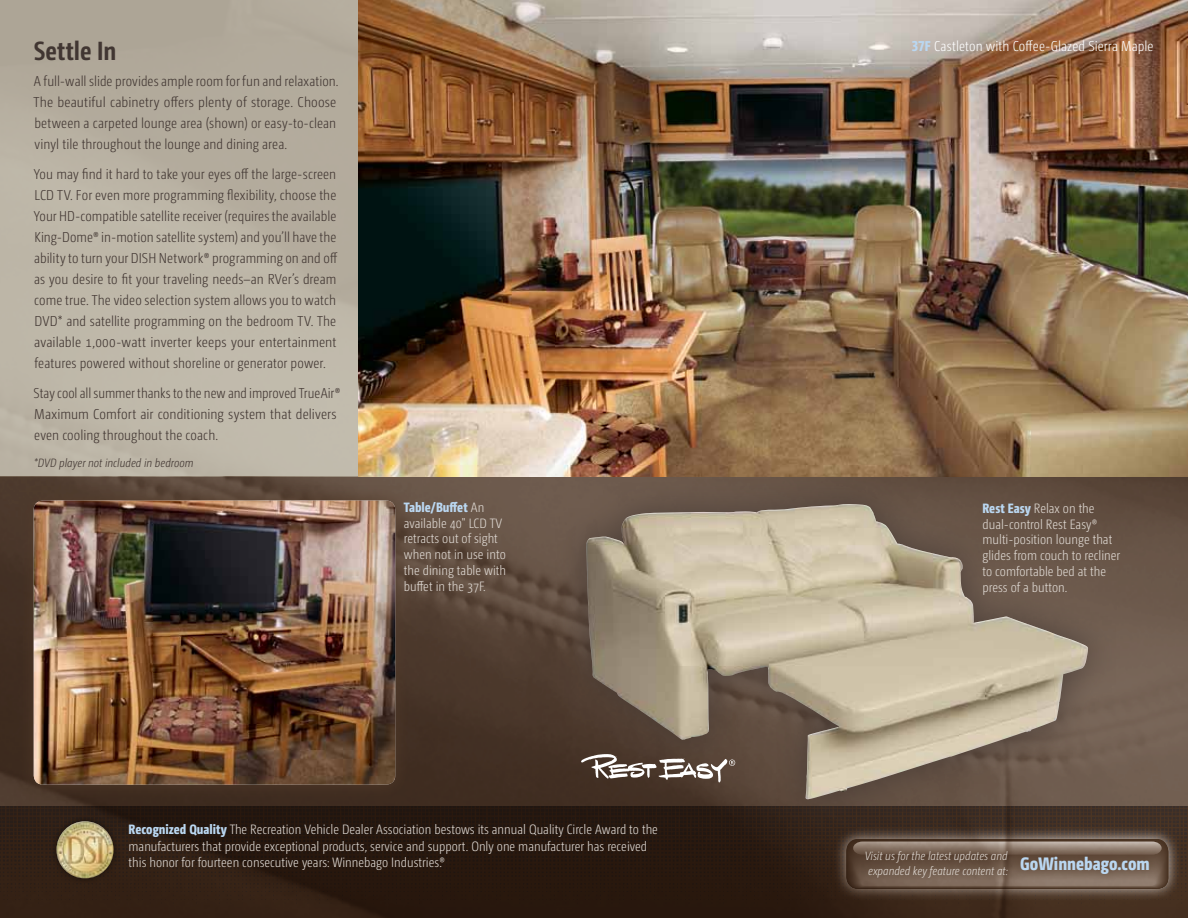
<style>
.page{position:relative;width:1188px;height:918px;background:#fff}
.page>*{position:absolute;margin:0;border:0;box-sizing:border-box;transform-origin:0 0}
.t1{font:700 26.25px "Camingo Dos Pro Cd";letter-spacing:.005em;color:#413632}
.t2{font:800 18px "Camingo Dos Pro Cd";color:#bad7f1}
.t3{font:300 14.25px/21px "Camingo Dos Pro Cd";letter-spacing:.005em;color:#413632}
.t4{font:300 14.25px "Camingo Dos Pro Cd";letter-spacing:.01em;color:#fff}
.t5{font:300 13.5px/15.8px "Camingo Dos Pro Cd";color:#e0dad4}
.t6{font:italic 300 12px/14.4px "Camingo Dos Pro Cd";color:#e0dad4}
.t7{font:italic 300 12px "Camingo Dos Pro Cd";color:#413632}
.s1{font-weight:800;color:#bad7f1}
</style>
<div class="page">
<img style="left:1px;top:0;width:1187px;height:918px">
<img style="left:359px;top:0;width:829px;height:477px">
<div style="left:17px;top:484px;width:395px;height:317px;background:#553d2b;opacity:.75"></div>
<img style="left:34px;top:501px;width:361px;height:284px">
<img style="left:0;top:0;width:1px;height:918px">
<svg style="left:0;top:735px;width:1px;height:183px"></svg>
<div style="left:50px;top:815px;width:69px;height:69px;background:#2f1f14"></div>
<img style="left:56px;top:821px;width:58px;height:57px;border-radius:29px">
<div style="left:553px;top:471px;width:567px;height:359px;background:#413632;opacity:.75"></div>
<img style="left:586px;top:506px;width:503px;height:293px">
<svg style="left:581px;top:754px;width:154px;height:28px"></svg>
<div style="left:1011px;top:847px;width:147px;height:35px;background:#553d2b;opacity:.75"></div>
<h1 class="t1" style="left:34px;top:35px;width:84px">Settle In</h1>
<p class="t3" style="left:34px;top:70px;width:307px">A full-wall slide provides ample room for fun and relaxation.<br>The beautiful cabinetry offers plenty of storage. Choose between a carpeted lounge area (shown) or easy-to-clean vinyl tile throughout the lounge and dining area.</p>
<p class="t3" style="left:34px;top:163px;width:305px;text-align:justify">You may find it hard to take your eyes off the large-screen LCD TV. For even more programming flexibility, choose the Your HD-compatible satellite receiver (requires the available King-Dome® in-motion satellite system) and you’ll have the ability to turn your DISH Network® programming on and off as you desire to fit your traveling needs–an RVer’s dream come true. The video selection system allows you to watch DVD* and satellite programming on the bedroom TV. The available 1,000-watt inverter keeps your entertainment features powered without shoreline or generator power.</p>
<p class="t3" style="left:34px;top:382px;width:308px">Stay cool all summer thanks to the new and improved TrueAir®<br>Maximum Comfort air conditioning system that delivers even cooling throughout the coach.</p>
<p class="t7" style="left:34px;top:456px;width:161px">*DVD player not included in bedroom</p>
<p class="t4" style="left:912px;top:38px;width:243px"><span class="s1">37F</span> Castleton with Coffee-Glazed Sierra Maple</p>
<p class="t5" style="left:404px;top:499px;width:104px"><span class="s1">Table/Buffet</span> An available 40" LCD TV retracts out of sight when not in use into the dining table with buffet in the 37F.</p>
<p class="t5" style="left:982px;top:500px;width:139px"><span class="s1">Rest Easy</span> Relax on the dual-control Rest Easy® multi-position lounge that glides from couch to recliner to comfortable bed at the press of a button.</p>
<p class="t5" style="left:129px;top:822px;width:531px;line-height:16.2px"><span class="s1">Recognized Quality</span> The Recreation Vehicle Dealer Association bestows its annual Quality Circle Award to the manufacturers that provide exceptional products, service and support. Only one manufacturer has received this honor for fourteen consecutive years: Winnebago I ndustries.®</p>
<p class="t6" style="left:865px;top:849px;width:144px">Visit us for the latest updates and expanded key feature content at:</p>
<p class="t2" style="left:1020px;top:852px;width:131px">GoWinnebago.com</p>
</div>
